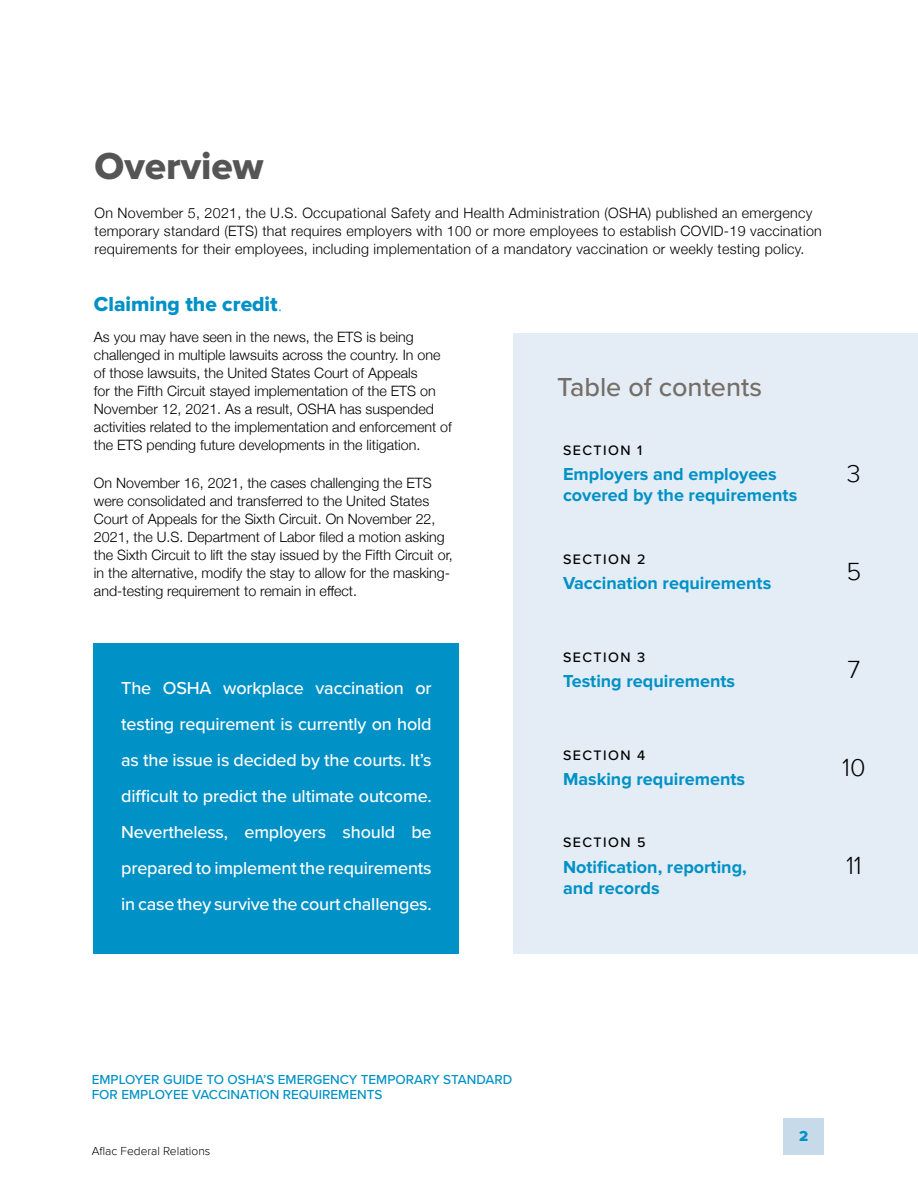
<style>
.page{position:relative;width:918px;height:1188px;background:#fff}
.page>*{position:absolute;margin:0;border:0;box-sizing:border-box;transform-origin:0 0}
.t1{font:39px "Proxima Nova Extrabld";color:#555}
.t2{font:500 27px "Proxima Nova";color:#756d67}
.t3{font:300 25.5px "Proxima Nova";color:#000}
.t4{font:21px "Proxima Nova Extrabld";color:#0091c6}
.t5{font:500 18px/36px "Proxima Nova";letter-spacing:-.01em;color:#fff;text-align:justify}
.t6{font:700 18px/21px "Proxima Nova";color:#0091c6}
.t7{font:15px "Proxima Nova Extrabld";color:#0091c6}
.t8{font:300 14.25px/18px "Helvetica Neue";color:#000}
.t9{font:300 14.25px/18px "Helvetica Neue";letter-spacing:.02em;color:#000}
.t10{font:500 14.25px "Proxima Nova";letter-spacing:.1em;color:#000}
.t11{font:500 13.5px/15px "Proxima Nova";color:#0091c6}
.t12{font:300 12px "Proxima Nova";color:#000}
.s1{font-family:"Proxima Nova";font-weight:300;color:#36a7e9}
</style>
<div class="page">
<div style="left:513px;top:333px;width:405px;height:621px;background:#e4edf5"></div>
<div style="left:94px;top:644px;width:365px;height:310px;background:#0091c6"></div>
<div style="left:783px;top:1118px;width:41px;height:37px;background:#c6daea"></div>
<h1 class="t1" style="left:94px;top:144px;width:171px">Overview</h1>
<p class="t9" style="left:94px;top:202px;width:729px">On November 5, 2021, the U.S. Occupational Safety and Health Administration (OSHA) published an emergency temporary standard (ETS) that requires employers with 100 or more employees to establish COVID-19 vaccination requirements for their employees, including implementation of a mandatory vaccination or weekly testing policy.</p>
<h3 class="t4" style="left:94px;top:292px;width:190px">Claiming the credit<span class="s1">.</span></h3>
<p class="t8" style="left:94px;top:327px;width:359px">As you may have seen in the news, the ETS is being challenged in multiple lawsuits across the country. In one of those lawsuits, the United States Court of Appeals<br>for the Fifth Circuit stayed implementation of the ETS on November 12, 2021. As a result, OSHA has suspended activities related to the implementation and enforcement of the ETS pending future developments in the litigation.</p>
<p class="t8" style="left:94px;top:473px;width:360px">On November 16, 2021, the cases challenging the ETS were consolidated and transferred to the United States Court of Appeals for the Sixth Circuit. On November 22, 2021, the U.S. Department of Labor filed a motion asking the Sixth Circuit to lift the stay issued by the Fifth Circuit or, in the alternative, modify the stay to allow for the masking&shy;and-testing requirement to remain in effect.</p>
<p class="t5" style="left:121px;top:669px;width:312px">The OSHA workplace vaccination or testing requirement is currently on hold as the issue is decided by the courts. It’s difficult to predict the ultimate outcome.<br>Nevertheless, employers should be prepared to implement the requirements in case they survive the court challenges.</p>
<h2 class="t2" style="left:557px;top:367px;width:207px">Table of contents</h2>
<p class="t10" style="left:563px;top:440px;width:81px">SECTION 1</p>
<p class="t6" style="left:563px;top:464px;width:236px">Employers and employees covered by the requirements</p>
<h3 class="t3" style="left:847px;top:459px;width:15px">3</h3>
<p class="t10" style="left:563px;top:548px;width:84px">SECTION 2</p>
<p class="t6" style="left:563px;top:573px;width:210px">Vaccination requirements</p>
<p class="t10" style="left:563px;top:646px;width:84px">SECTION 3</p>
<p class="t6" style="left:563px;top:671px;width:174px">Testing requirements</p>
<p class="t10" style="left:563px;top:744px;width:84px">SECTION 4</p>
<p class="t6" style="left:563px;top:769px;width:184px">Masking requirements</p>
<h3 class="t3" style="left:846px;top:557px;width:16px">5</h3>
<h3 class="t3" style="left:848px;top:655px;width:14px">7</h3>
<h3 class="t3" style="left:842px;top:753px;width:25px">10</h3>
<p class="t10" style="left:563px;top:832px;width:84px">SECTION 5</p>
<p class="t6" style="left:563px;top:857px;width:185px">Notification, reporting, and records</p>
<h3 class="t3" style="left:846px;top:851px;width:17px">11</h3>
<p class="t11" style="left:92px;top:1071px;width:422px">EMPLOYER GUIDE TO OSHA’S EMERGENCY TEMPORARY STANDARD<br>FOR EMPLOYEE VACCINATION REQUIREMENTS</p>
<p class="t12" style="left:92px;top:1144px;width:120px">Aflac Federal Relations</p>
<p class="t7" style="left:799px;top:1127px;width:11px">2</p>
</div>
